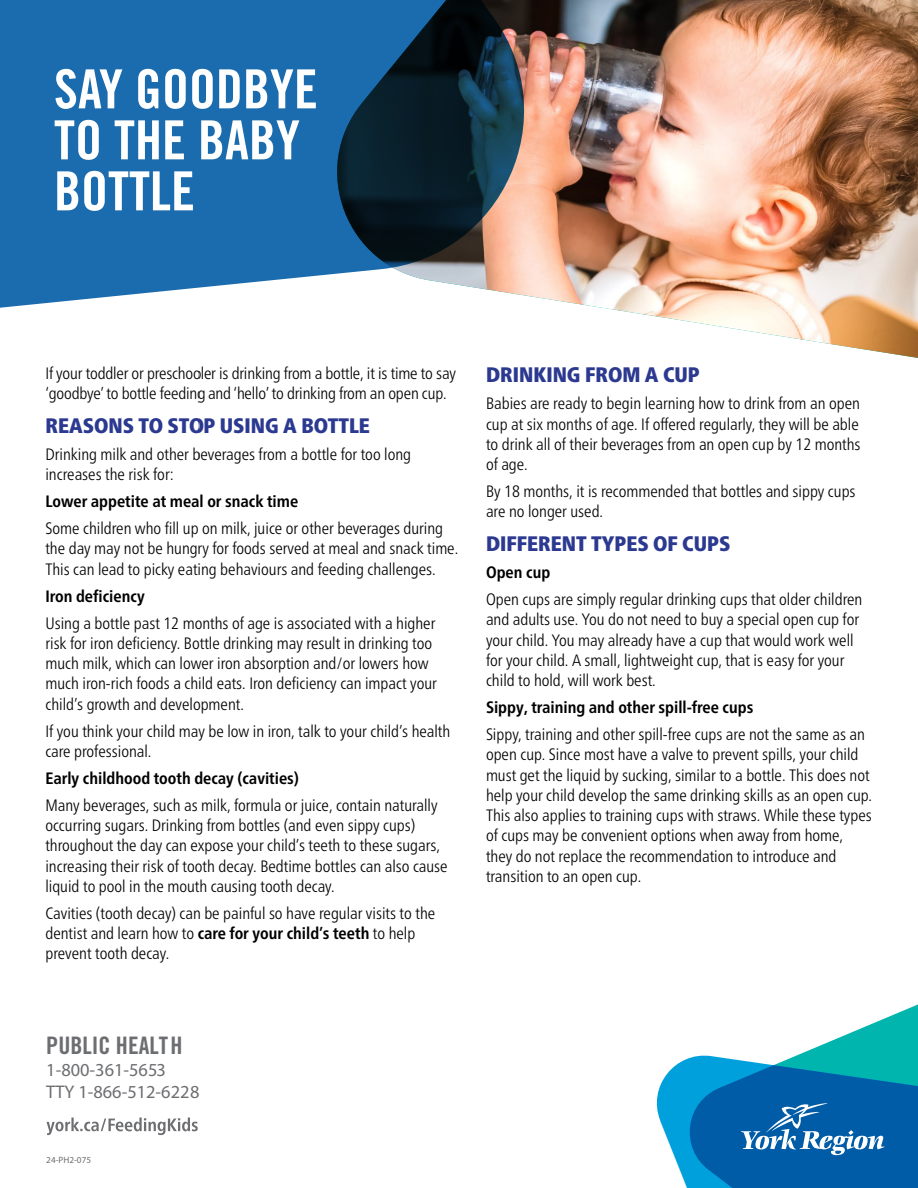
<style>
.page{position:relative;width:918px;height:1188px;background:#fff}
.page>*{position:absolute;margin:0;border:0;box-sizing:border-box;transform-origin:0 0}
.Intro_Text{font:54px/51px "Trade Gothic LT Pro Bd Cn 20";color:#fff}
.t1{font:24.15px "Trade Gothic LT Pro Bd Cn 20";color:#6d6e71}
.Intro_Text-2{font:900 condensed 21px "Frutiger Neue LT Pro";color:#2b3990}
.t2{font:18.3px/22px "Myriad Pro";color:#6d6e71}
.Intro_Text-3{font:300 condensed 16.5px/20.2px "Frutiger Neue LT Pro";color:#000}
.Intro_Text-4{font:700 condensed 16.5px "Frutiger Neue LT Pro";color:#000}
.t3{font:9.15px "Myriad Pro";color:#6d6e71}
.s1{font-weight:700}
</style>
<div class="page">
<div style="left:0;top:0;width:309px;height:308px;background:#1a6caf"></div>
<svg style="left:807px;top:1004px;width:111px;height:47px"></svg>
<svg style="left:656px;top:1051px;width:262px;height:137px"></svg>
<svg style="left:47px;top:1118px;width:151px;height:17px"></svg>
<img style="left:309px;top:0;width:609px;height:358px">
<p class="Intro_Text" style="left:54px;top:63px;width:265px">SAY GOODBYE<br>TO THE BABY<br>BOTTLE</p>
<p class="Intro_Text-3" style="left:45px;top:363px;width:412px">If your toddler or preschooler is drinking from a bottle, it is time to say ‘goodbye’ to bottle feeding and ‘hello’ to drinking from an open cup.</p>
<p class="Intro_Text-2" style="left:45px;top:413px;width:326px">REASONS TO STOP USING A BOTTLE</p>
<p class="Intro_Text-3" style="left:45px;top:444px;width:367px">Drinking milk and other beverages from a bottle for too long increases the risk for:</p>
<p class="Intro_Text-4" style="left:45px;top:492px;width:254px">Lower appetite at meal or snack time</p>
<p class="Intro_Text-3" style="left:45px;top:518px;width:414px">Some children who fill up on milk, juice or other beverages during the day may not be hungry for foods served at meal and snack time.<br>This can lead to picky eating behaviours and feeding challenges.</p>
<p class="Intro_Text-4" style="left:45px;top:586px;width:101px">Iron deficiency</p>
<p class="Intro_Text-3" style="left:45px;top:613px;width:393px">Using a bottle past 12 months of age is associated with a higher risk for iron deficiency. Bottle drinking may result in drinking too much milk, which can lower iron absorption and/or lowers how much iron-rich foods a child eats. Iron deficiency can impact your child’s growth and development.</p>
<p class="Intro_Text-3" style="left:45px;top:721px;width:406px">If you think your child may be low in iron, talk to your child’s health care professional.</p>
<p class="Intro_Text-4" style="left:45px;top:768px;width:255px">Early childhood tooth decay (cavities)</p>
<p class="Intro_Text-3" style="left:45px;top:795px;width:404px">Many beverages, such as milk, formula or juice, contain naturally occurring sugars. Drinking from bottles (and even sippy cups) throughout the day can expose your child’s teeth to these sugars, increasing their risk of tooth decay. Bedtime bottles can also cause liquid to pool in the mouth causing tooth decay.</p>
<p class="Intro_Text-3" style="left:45px;top:903px;width:391px">Cavities (tooth decay) can be painful so have regular visits to the dentist and learn how to <span class="s1">care for your child’s teeth</span> to help prevent tooth decay.</p>
<p class="Intro_Text-2" style="left:486px;top:362px;width:215px">DRINKING FROM A CUP</p>
<p class="Intro_Text-3" style="left:486px;top:393px;width:376px;text-align:justify">Babies are ready to begin learning how to drink from an open cup at six months of age. If offered regularly, they will be able to drink all of their beverages from an open cup by 12 months of age.</p>
<p class="Intro_Text-3" style="left:486px;top:481px;width:371px">By 18 months, it is recommended that bottles and sippy cups are no longer used.</p>
<p class="Intro_Text-2" style="left:486px;top:531px;width:246px">DIFFERENT TYPES OF CUPS</p>
<p class="Intro_Text-4" style="left:486px;top:563px;width:66px">Open cup</p>
<p class="Intro_Text-3" style="left:486px;top:589px;width:378px">Open cups are simply regular drinking cups that older children and adults use. You do not need to buy a special open cup for your child. You may already have a cup that would work well for your child. A small, lightweight cup, that is easy for your child to hold, will work best.</p>
<p class="Intro_Text-4" style="left:486px;top:698px;width:269px">Sippy, training and other spill-free cups</p>
<p class="Intro_Text-3" style="left:486px;top:724px;width:388px">Sippy, training and other spill-free cups are not the same as an open cup. Since most have a valve to prevent spills, your child must get the liquid by sucking, similar to a bottle. This does not help your child develop the same drinking skills as an open cup.<br>This also applies to training cups with straws. While these types of cups may be convenient options when away from home, they do not replace the recommendation to introduce and transition to an open cup.</p>
<h2 class="t1" style="left:46px;top:1031px;width:138px">PUBLIC HEALTH</h2>
<p class="t2" style="left:46px;top:1059px;width:155px">1-800-361-5653<br>TTY 1-866-512-6228</p>
<p class="t3" style="left:46px;top:1154px;width:46px">24-PH2-075</p>
</div>
